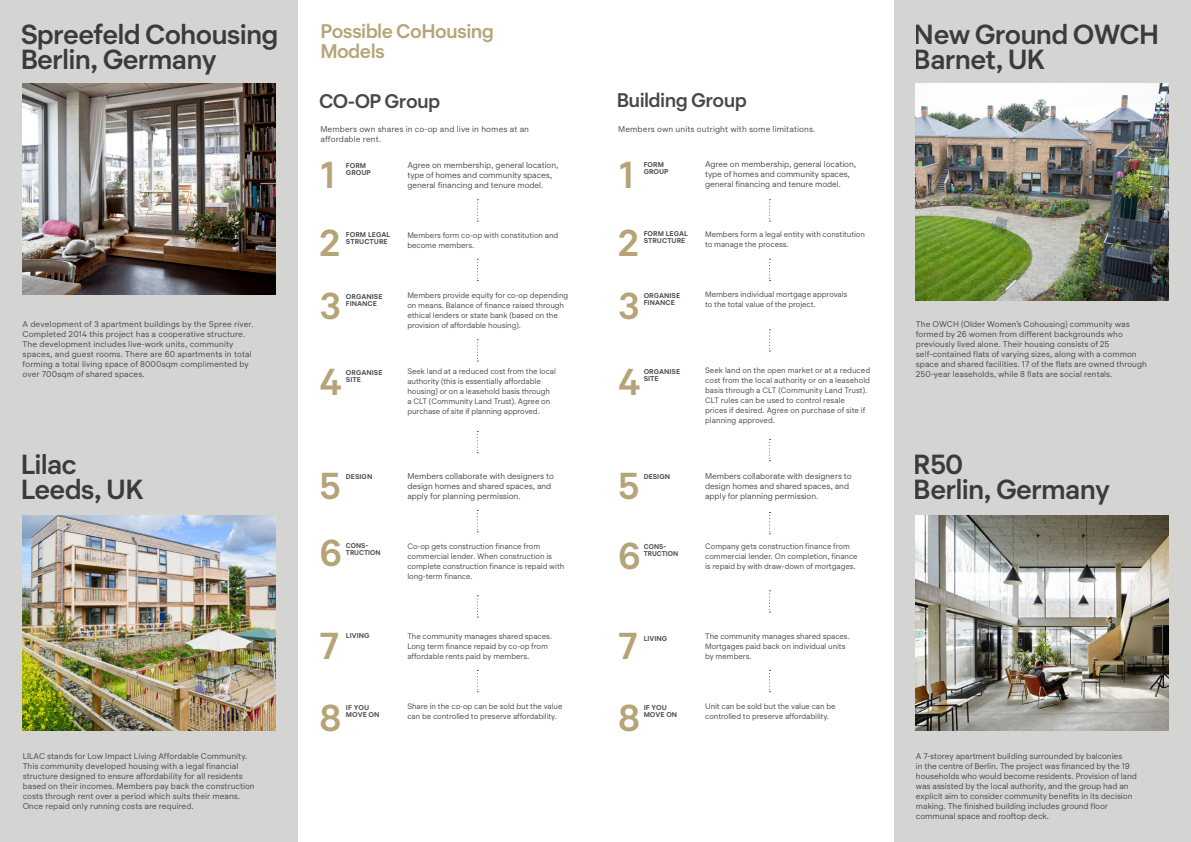
<style>
.page{position:relative;width:1191px;height:842px;background:#fff}
.page>*{position:absolute;margin:0;border:0;box-sizing:border-box;transform-origin:0 0}
.t1{font:38px "Deckard Medium Evan";color:#b6a478}
.t2{font:28px/25px "Deckard Medium Evan";letter-spacing:-.03em;color:#484848}
.t3{font:20px/20px "Deckard Medium Evan";letter-spacing:-.03em;color:#b6a478}
.t4{font:20px "Deckard Medium Evan";letter-spacing:-.03em;color:#484848}
.t5{font:8.5px/10px "Deckard";color:#484848}
.t6{font:8.5px/6.9px "Deckard Medium Evan";color:#484848}
.t7{font:8.5px/6.9px "Deckard Medium Evan";color:#484848;scale:.95 1}
.t8{font:8px/10px "Deckard";letter-spacing:-.01em;color:#484848}
.s1{font-size:8px}
</style>
<div class="page">
<div style="left:0;top:0;width:298px;height:842px;background:#d4d4d3"></div>
<div style="left:894px;top:0;width:297px;height:842px;background:#d4d4d3"></div>
<img style="left:916px;top:83px;width:252px;height:217px">
<img style="left:916px;top:515px;width:252px;height:215px">
<img style="left:23px;top:515px;width:252px;height:216px">
<img style="left:23px;top:83px;width:252px;height:212px">
<svg style="left:477px;top:199px;width:1px;height:22px"></svg>
<svg style="left:769px;top:199px;width:1px;height:22px"></svg>
<svg style="left:477px;top:339px;width:1px;height:22px"></svg>
<svg style="left:769px;top:329px;width:1px;height:22px"></svg>
<svg style="left:477px;top:431px;width:1px;height:22px"></svg>
<svg style="left:769px;top:439px;width:1px;height:22px"></svg>
<svg style="left:477px;top:510px;width:1px;height:22px"></svg>
<svg style="left:769px;top:512px;width:1px;height:22px"></svg>
<svg style="left:477px;top:595px;width:1px;height:23px"></svg>
<svg style="left:769px;top:590px;width:1px;height:23px"></svg>
<svg style="left:477px;top:670px;width:1px;height:22px"></svg>
<svg style="left:769px;top:670px;width:1px;height:22px"></svg>
<h2 class="t2" style="left:20px;top:19px;width:260px">Spreefeld Cohousing<br>Berlin, Germany</h2>
<h3 class="t3" style="left:320px;top:19px;width:175px">Possible CoHousing<br>Models</h3>
<h2 class="t2" style="left:914px;top:19px;width:247px">New Ground OWCH<br>Barnet, UK</h2>
<h3 class="t4" style="left:319px;top:85px;width:123px">CO-OP Group</h3>
<h3 class="t4" style="left:617px;top:84px;width:132px">Building Group</h3>
<p class="t5" style="left:320px;top:123px;width:210px">Members own shares in co-op and live in homes at an affordable rent.</p>
<p class="t5" style="left:618px;top:123px;width:199px">Members own units outright with some limitations.</p>
<p class="t5" style="left:23px;top:318px;width:233px">A development of 3 apartment buildings by the Spree river.<br>Completed 2014 this project has a cooperative structure.<br>The development includes live-work units, community spaces, and guest rooms. There are 60 apartments in total forming a total living space of 8000sqm complimented by over 700sqm of shared spaces.</p>
<h2 class="t2" style="left:21px;top:450px;width:124px">Lilac<br>Leeds, UK</h2>
<p class="t5" style="left:407px;top:159px;width:153px">Agree on membership, general location, type of homes and community spaces, general financing and tenure model<span class="s1">.</span></p>
<h1 class="t1" style="left:320px;top:145px;width:17px">1</h1>
<h1 class="t1" style="left:619px;top:145px;width:17px">1</h1>
<p class="t6" style="left:346px;top:161px;width:26px">form group</p>
<p class="t6" style="left:643px;top:160px;width:26px">form group</p>
<p class="t5" style="left:705px;top:158px;width:153px">Agree on membership, general location, type of homes and community spaces, general financing and tenure model<span class="s1">.</span></p>
<h1 class="t1" style="left:319px;top:213px;width:22px">2</h1>
<h1 class="t1" style="left:618px;top:213px;width:22px">2</h1>
<p class="t6" style="left:643px;top:229px;width:46px">form legal structure</p>
<p class="t6" style="left:346px;top:230px;width:46px">form legal structure</p>
<p class="t8" style="left:407px;top:229px;width:152px">Members form co-op with constitution and become members.</p>
<p class="t8" style="left:705px;top:229px;width:161px">Members form a legal entity with constitution to manage the process.</p>
<h1 class="t1" style="left:319px;top:276px;width:23px">3</h1>
<h1 class="t1" style="left:618px;top:276px;width:23px">3</h1>
<p class="t8" style="left:407px;top:289px;width:162px">Members provide equity for co-op depending on means. Balance of finance raised through ethical lenders or state bank (based on the provision of affordable housing).</p>
<p class="t8" style="left:407px;top:365px;width:150px">Seek land at a reduced cost from the local authority (this is essentially affordable housing) or on a leasehold basis through a CLT (Community Land Trust). Agree on purchase of site if planning approved.</p>
<p class="t6" style="left:643px;top:291px;width:38px">organise finance</p>
<p class="t6" style="left:346px;top:292px;width:38px">organise finance</p>
<h1 class="t1" style="left:319px;top:352px;width:24px">4</h1>
<h1 class="t1" style="left:618px;top:352px;width:24px">4</h1>
<p class="t6" style="left:643px;top:367px;width:38px">organise site</p>
<p class="t6" style="left:346px;top:368px;width:38px">organise site</p>
<p class="t8" style="left:705px;top:289px;width:144px">Members individual mortgage approvals to the total value of the project.</p>
<p class="t8" style="left:705px;top:364px;width:166px">Seek land on the open market or at a reduced cost from the local authority or on a leasehold basis through a CLT (Community Land Trust).<br>CLT rules can be used to control resale<br>prices if desired. Agree on purchase of site if planning approved.</p>
<p class="t5" style="left:916px;top:318px;width:233px">The OWCH (Older Women’s Cohousing) community was formed by 26 women from different backgrounds who previously lived alone. Their housing consists of 25 self-contained flats of varying sizes, along with a common space and shared facilities. 17 of the flats are owned through 250-year leaseholds, while 8 flats are social rentals.</p>
<h1 class="t1" style="left:319px;top:456px;width:23px">5</h1>
<h1 class="t1" style="left:618px;top:456px;width:23px">5</h1>
<p class="t5" style="left:407px;top:471px;width:148px">Members collaborate with designers to design homes and shared spaces, and apply for planning permission<span class="s1">.</span></p>
<p class="t6" style="left:346px;top:472px;width:28px">design</p>
<p class="t6" style="left:643px;top:472px;width:28px">design</p>
<p class="t5" style="left:705px;top:471px;width:148px">Members collaborate with designers to design homes and shared spaces, and apply for planning permission<span class="s1">.</span></p>
<h2 class="t2" style="left:913px;top:450px;width:198px">R50<br>Berlin, Germany</h2>
<h1 class="t1" style="left:319px;top:523px;width:24px">6</h1>
<h1 class="t1" style="left:618px;top:526px;width:24px">6</h1>
<p class="t7" style="left:346px;top:541px;width:38px">cons&shy;truction</p>
<p class="t8" style="left:407px;top:541px;width:158px">Co-op gets construction finance from commercial lender. When construction is complete construction finance is repaid with long-term finance.</p>
<p class="t7" style="left:643px;top:542px;width:38px">cons&shy;truction</p>
<p class="t8" style="left:705px;top:541px;width:154px">Company gets construction finance from commercial lender. On completion, finance is repaid by with draw-down of mortgages.</p>
<h1 class="t1" style="left:319px;top:616px;width:21px">7</h1>
<h1 class="t1" style="left:618px;top:616px;width:21px">7</h1>
<p class="t6" style="left:346px;top:631px;width:25px">living</p>
<p class="t8" style="left:407px;top:631px;width:146px">The community manages shared spaces.<br>Long term finance repaid by co-op from affordable rents paid by members.</p>
<p class="t6" style="left:643px;top:634px;width:25px">living</p>
<p class="t8" style="left:705px;top:631px;width:146px">The community manages shared spaces.<br>Mortgages paid back on individual units by members.</p>
<p class="t8" style="left:407px;top:701px;width:157px">Share in the co-op can be sold but the value can be controlled to preserve affordability.</p>
<h1 class="t1" style="left:319px;top:688px;width:23px">8</h1>
<h1 class="t1" style="left:618px;top:688px;width:23px">8</h1>
<p class="t6" style="left:346px;top:703px;width:35px">if you move on</p>
<p class="t6" style="left:643px;top:703px;width:35px">if you move on</p>
<p class="t8" style="left:705px;top:701px;width:132px">Unit can be sold but the value can be controlled to preserve affordability.</p>
<p class="t5" style="left:23px;top:750px;width:234px">LILAC stands for Low Impact Living Affordable Community.<br>This community developed housing with a legal financial structure designed to ensure affordability for all residents based on their incomes. Members pay back the construction costs through rent over a period which suits their means.<br>Once repaid only running costs are required.</p>
<p class="t5" style="left:916px;top:750px;width:222px">A 7-storey apartment building surrounded by balconies<br>in the centre of Berlin. The project was financed by the 19 households who would become residents. Provision of land was assisted by the local authority, and the group had an explicit aim to consider community benefits in its decision making. The finished building includes ground floor communal space and rooftop deck.</p>
</div>
